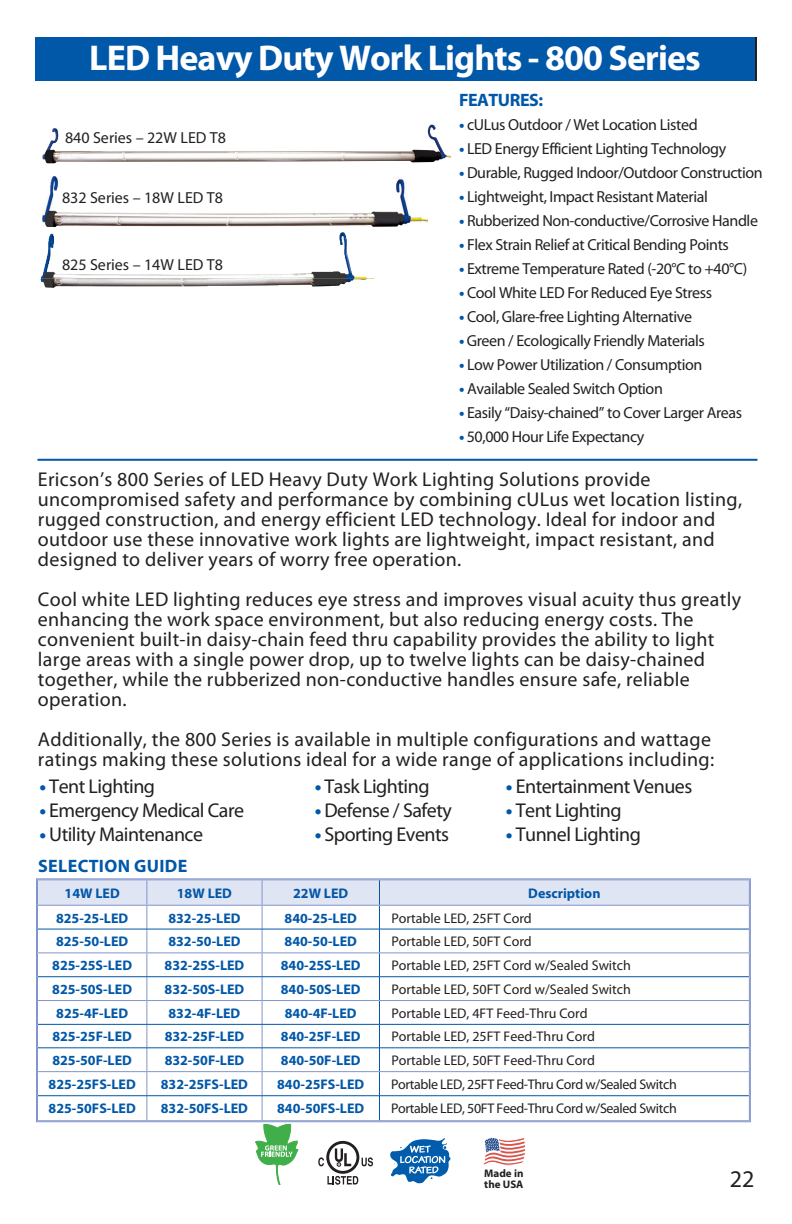
<style>
.page{position:relative;width:792px;height:1224px;background:#fff}
.page>*{position:absolute;margin:0;border:0;box-sizing:border-box;transform-origin:0 0}
.t1{font:700 40px "Myriad Pro";color:#fff}
.t2{font:700 36px "Myriad Pro";letter-spacing:-.025em;color:#fff}
.t3{font:24px "Myriad Pro";color:#231f20}
.t4{font:20px/20px "Myriad Pro";letter-spacing:.015em;color:#231f20}
.t5{font:20px "Myriad Pro";letter-spacing:-.025em;color:#231f20}
.t6{font:700 18px "Myriad Pro";letter-spacing:.02em;color:#0157a8}
.t7{font:700 18px "Myriad Pro";letter-spacing:-.025em;color:#0157a8}
.t8{font:16px "Myriad Pro";letter-spacing:-.025em;color:#231f20}
.t9{font:16px "Myriad Pro";color:#231f20}
.t10{font:700 14px "Myriad Pro";color:#0157a8}
.t11{font:14px "Myriad Pro";color:#231f20}
.t12{font:14px "Myriad Pro";letter-spacing:-.025em;color:#231f20}
.t13{font:700 11px/11px "Myriad Pro";color:#231f20}
.s1{font-weight:700;color:#0157a8}
</style>
<div class="page">
<div style="left:36px;top:37px;width:719px;height:43px;background:#0157a8"></div>
<img style="left:43px;top:176px;width:384px;height:50px">
<img style="left:42px;top:124px;width:409px;height:39px">
<img style="left:40px;top:232px;width:334px;height:56px">
<hr style="left:38px;top:459px;width:720px;height:2px;background:#0157a8">
<svg style="left:37px;top:880px;width:713px;height:305px"></svg>
<h2 class="t2" style="left:89px;top:34px;width:613px">LED Heavy Duty Work Lights - 800 Series</h2>
<h1 class="t1" style="left:357px;top:33px;width:81px">Text</h1>
<p class="t9" style="left:65px;top:128px;width:163px">840 Series – 22W LED T8</p>
<p class="t9" style="left:62px;top:188px;width:163px">832 Series – 18W LED T8</p>
<p class="t9" style="left:62px;top:255px;width:163px">825 Series – 14W LED T8</p>
<p class="t7" style="left:459px;top:88px;width:86px">FEATURES:</p>
<p class="t8" style="left:459px;top:114px;width:240px"><span class="s1">•</span> cULus Outdoor / Wet Location Listed</p>
<p class="t8" style="left:459px;top:138px;width:269px"><span class="s1">•</span> LED Energy Efficient Lighting Technology</p>
<p class="t8" style="left:459px;top:162px;width:305px"><span class="s1">•</span> Durable, Rugged Indoor/Outdoor Construction</p>
<p class="t8" style="left:459px;top:186px;width:250px"><span class="s1">•</span> Lightweight, Impact Resistant Material</p>
<p class="t8" style="left:459px;top:210px;width:301px"><span class="s1">•</span> Rubberized Non-conductive/Corrosive Handle</p>
<p class="t8" style="left:459px;top:234px;width:272px"><span class="s1">•</span> Flex Strain Relief at Critical Bending Points</p>
<p class="t8" style="left:459px;top:258px;width:290px"><span class="s1">•</span> Extreme Temperature Rated (-20°C to +40°C)</p>
<p class="t8" style="left:459px;top:282px;width:255px"><span class="s1">•</span> Cool White LED For Reduced Eye Stress</p>
<p class="t8" style="left:459px;top:306px;width:235px"><span class="s1">•</span> Cool, Glare-free Lighting Alternative</p>
<p class="t8" style="left:459px;top:330px;width:247px"><span class="s1">•</span> Green / Ecologically Friendly Materials</p>
<p class="t8" style="left:459px;top:354px;width:245px"><span class="s1">•</span> Low Power Utilization / Consumption</p>
<p class="t8" style="left:459px;top:378px;width:205px"><span class="s1">•</span> Available Sealed Switch Option</p>
<p class="t8" style="left:459px;top:402px;width:285px"><span class="s1">•</span> Easily “Daisy-chained” to Cover Larger Areas</p>
<p class="t8" style="left:459px;top:426px;width:187px"><span class="s1">•</span> 50,000 Hour Life Expectancy</p>
<p class="t4" style="left:38px;top:469px;width:706px">Ericson’s 800 Series of LED Heavy Duty Work Lighting Solutions provide uncompromised safety and performance by combining cULus wet location listing, rugged construction, and energy efficient LED technology. Ideal for indoor and outdoor use these innovative work lights are lightweight, impact resistant, and designed to deliver years of worry free operation.</p>
<p class="t4" style="left:38px;top:589px;width:705px">Cool white LED lighting reduces eye stress and improves visual acuity thus greatly enhancing the work space environment, but also reducing energy costs. The convenient built-in daisy-chain feed thru capability provides the ability to light large areas with a single power drop, up to twelve lights can be daisy-chained together, while the rubberized non-conductive handles ensure safe, reliable operation.</p>
<p class="t4" style="left:38px;top:729px;width:678px">Additionally, the 800 Series is available in multiple configurations and wattage ratings making these solutions ideal for a wide range of applications including:</p>
<p class="t5" style="left:39px;top:774px;width:117px"><span class="s1">•</span> Tent Lighting</p>
<p class="t5" style="left:315px;top:774px;width:116px"><span class="s1">•</span> Task Lighting</p>
<p class="t5" style="left:506px;top:774px;width:188px"><span class="s1">•</span> Entertainment Venues</p>
<p class="t5" style="left:39px;top:798px;width:206px"><span class="s1">•</span> Emergency Medical Care</p>
<p class="t5" style="left:315px;top:798px;width:139px"><span class="s1">•</span> Defense / Safety</p>
<p class="t5" style="left:506px;top:798px;width:117px"><span class="s1">•</span> Tent Lighting</p>
<p class="t5" style="left:39px;top:822px;width:165px"><span class="s1">•</span> Utility Maintenance</p>
<p class="t5" style="left:315px;top:822px;width:136px"><span class="s1">•</span> Sporting Events</p>
<p class="t5" style="left:506px;top:822px;width:136px"><span class="s1">•</span> Tunnel Lighting</p>
<p class="t6" style="left:38px;top:854px;width:151px">SELECTION GUIDE</p>
<p class="t10" style="left:65px;top:884px;width:57px">14W LED</p>
<p class="t10" style="left:177px;top:884px;width:57px">18W LED</p>
<p class="t10" style="left:293px;top:884px;width:57px">22W LED</p>
<p class="t10" style="left:528px;top:884px;width:74px">Description</p>
<p class="t10" style="left:56px;top:909px;width:74px">825-25-LED</p>
<p class="t10" style="left:168px;top:909px;width:74px">832-25-LED</p>
<p class="t10" style="left:285px;top:909px;width:74px">840-25-LED</p>
<p class="t11" style="left:391px;top:909px;width:142px">Portable LED, 25FT Cord</p>
<p class="t10" style="left:56px;top:932px;width:74px">825-50-LED</p>
<p class="t10" style="left:168px;top:932px;width:74px">832-50-LED</p>
<p class="t10" style="left:285px;top:932px;width:74px">840-50-LED</p>
<p class="t11" style="left:391px;top:933px;width:142px">Portable LED, 50FT Cord</p>
<p class="t10" style="left:52px;top:956px;width:81px">825-25S-LED</p>
<p class="t10" style="left:165px;top:956px;width:81px">832-25S-LED</p>
<p class="t10" style="left:281px;top:956px;width:81px">840-25S-LED</p>
<p class="t11" style="left:391px;top:957px;width:241px">Portable LED, 25FT Cord w/Sealed Switch</p>
<p class="t10" style="left:52px;top:980px;width:81px">825-50S-LED</p>
<p class="t10" style="left:165px;top:980px;width:81px">832-50S-LED</p>
<p class="t10" style="left:281px;top:980px;width:81px">840-50S-LED</p>
<p class="t11" style="left:391px;top:980px;width:241px">Portable LED, 50FT Cord w/Sealed Switch</p>
<p class="t10" style="left:56px;top:1004px;width:73px">825-4F-LED</p>
<p class="t10" style="left:169px;top:1004px;width:73px">832-4F-LED</p>
<p class="t10" style="left:285px;top:1004px;width:73px">840-4F-LED</p>
<p class="t11" style="left:391px;top:1005px;width:198px">Portable LED, 4FT Feed-Thru Cord</p>
<p class="t10" style="left:52px;top:1027px;width:81px">825-25F-LED</p>
<p class="t10" style="left:165px;top:1027px;width:81px">832-25F-LED</p>
<p class="t10" style="left:281px;top:1027px;width:81px">840-25F-LED</p>
<p class="t11" style="left:391px;top:1028px;width:205px">Portable LED, 25FT Feed-Thru Cord</p>
<p class="t10" style="left:52px;top:1051px;width:81px">825-50F-LED</p>
<p class="t10" style="left:165px;top:1051px;width:81px">832-50F-LED</p>
<p class="t10" style="left:281px;top:1051px;width:81px">840-50F-LED</p>
<p class="t11" style="left:391px;top:1051px;width:205px">Portable LED, 50FT Feed-Thru Cord</p>
<p class="t10" style="left:49px;top:1075px;width:89px">825-25FS-LED</p>
<p class="t10" style="left:161px;top:1075px;width:89px">832-25FS-LED</p>
<p class="t10" style="left:277px;top:1075px;width:89px">840-25FS-LED</p>
<p class="t12" style="left:391px;top:1076px;width:287px">Portable LED, 25FT Feed-Thru Cord w/Sealed Switch</p>
<p class="t10" style="left:49px;top:1099px;width:89px">825-50FS-LED</p>
<p class="t10" style="left:161px;top:1099px;width:89px">832-50FS-LED</p>
<p class="t10" style="left:277px;top:1099px;width:89px">840-50FS-LED</p>
<p class="t12" style="left:391px;top:1100px;width:287px">Portable LED, 50FT Feed-Thru Cord w/Sealed Switch</p>
<p class="t13" style="left:484px;top:1168px;width:41px">Made in the USA</p>
<p class="t3" style="left:730px;top:1164px;width:26px">22</p>
</div>
